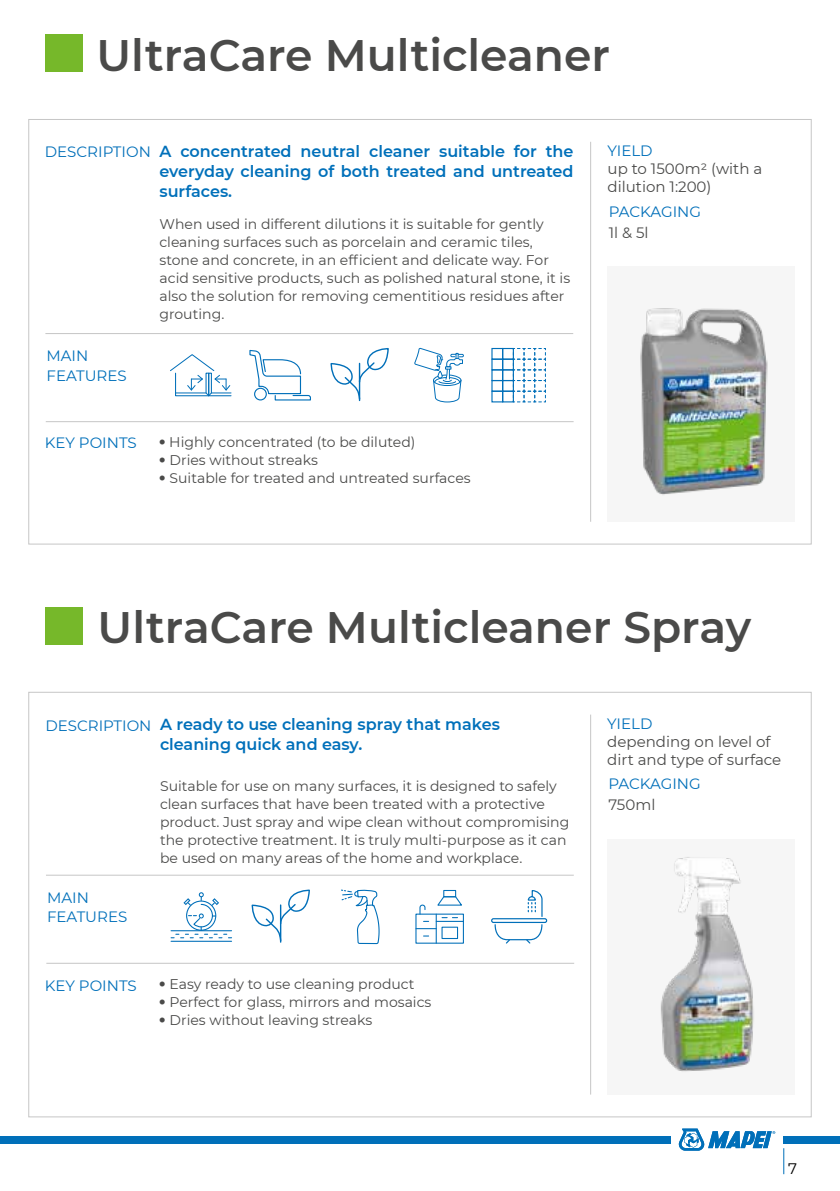
<style>
.page{position:relative;width:840px;height:1191px;background:#fff}
.page>*{position:absolute;margin:0;border:0;box-sizing:border-box;transform-origin:0 0}
.t1{font:600 44px "Montserrat";color:#4a4a49}
.t2{font:600 16px/20px "Montserrat";color:#0070ba;text-align:justify}
.t3{font:15.2px "Montserrat";color:#000}
.t4{font:15px/18px "Montserrat";color:#4a4a49}
.t5{font:15px/19.4px "Montserrat";color:#0070ba}
.t6{font:15px "Montserrat";color:#006fb9}
.t7{font:14px/18px "Montserrat";color:#4a4a49}
.s1{font-family:"Helvetica Neue LTW1 G";font-weight:100;font-stretch:condensed}
</style>
<div class="page">
<svg style="left:783px;top:1148px;width:1px;height:26px"></svg>
<div style="left:28px;top:692px;width:783px;height:425px;background:#fff;border:1px solid #c6c6c6"></div>
<div style="left:28px;top:119px;width:783px;height:425px;background:#fff;border:1px solid #c6c6c6"></div>
<hr style="left:590px;top:142px;width:1px;height:380px;background:#c6c6c6">
<hr style="left:590px;top:714px;width:1px;height:380px;background:#c6c6c6">
<div style="left:45px;top:34px;width:38px;height:37px;background:#76b82a"></div>
<div style="left:45px;top:607px;width:38px;height:37px;background:#76b82a"></div>
<svg style="left:678px;top:1128px;width:96px;height:22px"></svg>
<div style="left:0;top:1135px;width:670px;height:8px;background:#006fb9"></div>
<div style="left:783px;top:1135px;width:56px;height:8px;background:#006fb9"></div>
<svg style="left:170px;top:354px;width:62px;height:43px"></svg>
<svg style="left:249px;top:349px;width:62px;height:52px"></svg>
<svg style="left:330px;top:348px;width:59px;height:54px"></svg>
<svg style="left:414px;top:348px;width:50px;height:54px"></svg>
<div style="left:502px;top:369px;width:11px;height:12px;border:1px solid #006fb9"></div>
<div style="left:502px;top:358px;width:11px;height:12px;border:1px solid #006fb9"></div>
<div style="left:502px;top:348px;width:11px;height:12px;border:1px solid #006fb9"></div>
<div style="left:491px;top:348px;width:12px;height:12px;border:1px solid #006fb9"></div>
<svg style="left:512px;top:348px;width:33px;height:54px"></svg>
<div style="left:502px;top:391px;width:11px;height:11px;border:1px solid #006fb9"></div>
<div style="left:491px;top:358px;width:12px;height:12px;border:1px solid #006fb9"></div>
<div style="left:491px;top:369px;width:12px;height:12px;border:1px solid #006fb9"></div>
<div style="left:491px;top:391px;width:12px;height:11px;border:1px solid #006fb9"></div>
<div style="left:491px;top:380px;width:12px;height:12px;border:1px solid #006fb9"></div>
<hr style="left:45px;top:333px;width:528px;height:1px;background:#c6c6c6">
<hr style="left:46px;top:421px;width:527px;height:1px;background:#c6c6c6">
<hr style="left:171px;top:940px;width:60px;height:1px;background:#006fb9">
<svg style="left:171px;top:892px;width:60px;height:46px"></svg>
<svg style="left:251px;top:889px;width:59px;height:54px"></svg>
<svg style="left:341px;top:889px;width:39px;height:55px"></svg>
<div style="left:443px;top:890px;width:13px;height:7px;border:1px solid #006fb9"></div>
<svg style="left:415px;top:895px;width:49px;height:49px"></svg>
<svg style="left:491px;top:890px;width:56px;height:54px"></svg>
<hr style="left:46px;top:874px;width:527px;height:1px;background:#c6c6c6">
<hr style="left:46px;top:963px;width:528px;height:1px;background:#c6c6c6">
<img style="left:640px;top:308px;width:128px;height:188px">
<img style="left:660px;top:856px;width:95px;height:217px">
<h1 class="t1" style="left:96px;top:24px;width:514px">UltraCare Multicleaner</h1>
<p class="t6" style="left:45px;top:141px;width:108px">DESCRIPTION</p>
<p class="t2" style="left:159px;top:141px;width:415px">A concentrated neutral cleaner suitable for the everyday cleaning of both treated and untreated surfaces.</p>
<p class="t7" style="left:159px;top:215px;width:412px">When used in different dilutions it is suitable for gently cleaning surfaces such as porcelain and ceramic tiles, stone and concrete, in an efficient and delicate way. For acid sensitive products, such as polished natural stone, it is also the solution for removing cementitious residues after grouting.</p>
<p class="t5" style="left:46px;top:345px;width:82px">MAIN<br>FEATURES</p>
<p class="t5" style="left:45px;top:432px;width:93px">KEY POINTS</p>
<p class="t7" style="left:159px;top:432px;width:258px"><span class="s1">•</span> Highly concentrated (to be diluted)</p>
<p class="t7" style="left:159px;top:450px;width:160px"><span class="s1">•</span> Dries without streaks</p>
<p class="t7" style="left:159px;top:468px;width:313px"><span class="s1">•</span> Suitable for treated and untreated surfaces</p>
<p class="t5" style="left:607px;top:141px;width:47px">YIELD</p>
<p class="t4" style="left:607px;top:159px;width:156px">up to 1500m2 (with a dilution 1:200)</p>
<p class="t6" style="left:608px;top:202px;width:94px">PACKAGING</p>
<p class="t4" style="left:608px;top:223px;width:41px">1l &amp; 5l</p>
<h1 class="t1" style="left:98px;top:596px;width:654px">UltraCare Multicleaner Spray</h1>
<p class="t6" style="left:45px;top:715px;width:108px">DESCRIPTION</p>
<p class="t2" style="left:160px;top:713px;width:341px">A ready to use cleaning spray that makes cleaning quick and easy.</p>
<p class="t7" style="left:160px;top:776px;width:410px">Suitable for use on many surfaces, it is designed to safely clean surfaces that have been treated with a protective product. Just spray and wipe clean without compromising the protective treatment. It is truly multi-purpose as it can be used on many areas of the home and workplace.</p>
<p class="t5" style="left:47px;top:887px;width:82px">MAIN<br>FEATURES</p>
<p class="t5" style="left:45px;top:975px;width:93px">KEY POINTS</p>
<p class="t7" style="left:159px;top:974px;width:257px"><span class="s1">•</span> Easy ready to use cleaning product</p>
<p class="t7" style="left:159px;top:992px;width:274px"><span class="s1">•</span> Perfect for glass, mirrors and mosaics</p>
<p class="t7" style="left:159px;top:1010px;width:215px"><span class="s1">•</span> Dries without leaving streaks</p>
<p class="t5" style="left:607px;top:713px;width:47px">YIELD</p>
<p class="t4" style="left:607px;top:732px;width:175px">depending on level of dirt and type of surface</p>
<p class="t6" style="left:608px;top:773px;width:94px">PACKAGING</p>
<p class="t4" style="left:608px;top:794px;width:48px">750ml</p>
<p class="t3" style="left:787px;top:1158px;width:10px">7</p>
</div>
